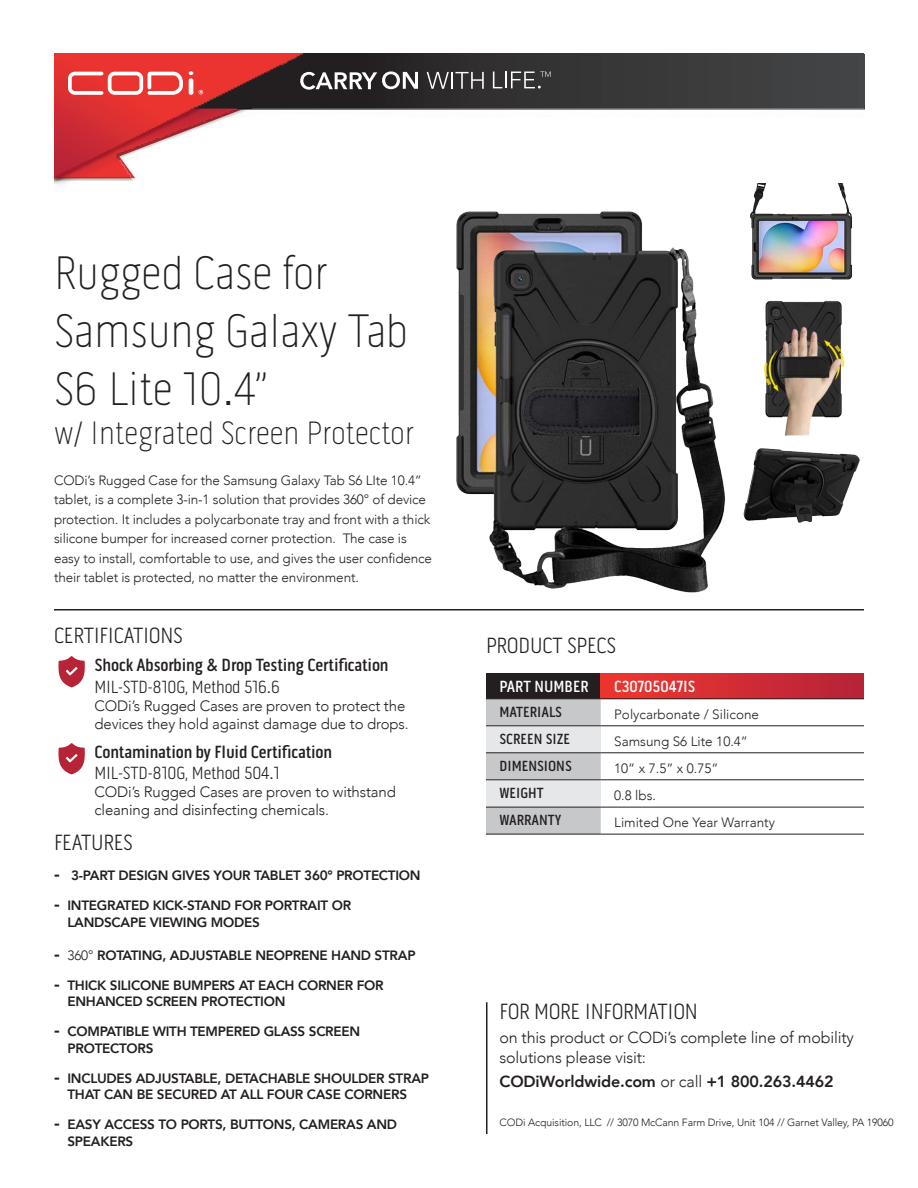
<style>
.page{position:relative;width:918px;height:1188px;background:#fff}
.page>*{position:absolute;margin:0;border:0;box-sizing:border-box;transform-origin:0 0}
.t1{font:100 48px/57.6px "Pill Gothic 300 mg";color:#231f20}
.t2{font:100 33px "Pill Gothic 300 mg";color:#231f20}
.t3{font:300 22.5px "Pill Gothic 300 mg";letter-spacing:-.01em;color:#231f20}
.t4{font:500 18px "Pill Gothic 300 mg";letter-spacing:-.01em;color:#231f20}
.t5{font:300 18px "Pill Gothic 300 mg";letter-spacing:-.01em;color:#231f20}
.t6{font:500 16.5px "Pill Gothic 300 mg";color:#fff}
.t7{font:300 16.05px/20.1px "Avenir";letter-spacing:-.01em;color:#231f20}
.t8{font:800 16.05px "Avenir";letter-spacing:-.01em;color:#231f20}
.t9{font:300 15px/18px "Avenir";letter-spacing:-.01em;color:#231f20}
.t10{font:500 15px "Pill Gothic 300 mg";color:#231f20}
.t11{font:300 13.5px/19.5px "Avenir";letter-spacing:-.01em;color:#231f20}
.t12{font:800 13.5px/16.5px "Avenir";letter-spacing:-.02em;color:#231f20}
.t13{font:300 10.5px "Avenir";letter-spacing:-.01em;color:#231f20}
.s1{font-size:18px}
.s2{font-weight:300}
</style>
<div class="page">
<div style="left:51px;top:51px;width:268px;height:138px;background:#231f20;opacity:.35"></div>
<img style="left:54px;top:54px;width:810px;height:135px">
<div style="left:486px;top:673px;width:115px;height:26px;background:#231f20"></div>
<div style="left:601px;top:673px;width:263px;height:26px;background:linear-gradient(to right,#f0362e,#b52339)"></div>
<div style="left:486px;top:699px;width:115px;height:135px;background:#c7c8ca"></div>
<div style="left:486px;top:726px;width:115px;height:27px;background:#e6e7e9"></div>
<div style="left:486px;top:780px;width:115px;height:27px;background:#e6e7e9"></div>
<hr style="left:601px;top:698px;width:263px;height:1px;background:#231f20">
<hr style="left:486px;top:725px;width:115px;height:1px;background:#231f20">
<hr style="left:601px;top:725px;width:263px;height:1px;background:#231f20">
<hr style="left:601px;top:752px;width:263px;height:1px;background:#231f20">
<hr style="left:601px;top:779px;width:263px;height:1px;background:#231f20">
<hr style="left:486px;top:807px;width:115px;height:1px;background:#231f20">
<hr style="left:601px;top:807px;width:263px;height:1px;background:#231f20">
<hr style="left:486px;top:834px;width:115px;height:1px;background:#231f20">
<hr style="left:601px;top:834px;width:263px;height:1px;background:#231f20">
<hr style="left:486px;top:752px;width:115px;height:1px;background:#231f20">
<hr style="left:486px;top:779px;width:115px;height:1px;background:#231f20">
<hr style="left:54px;top:609px;width:810px;height:1px;background:#231f20">
<hr style="left:486px;top:1002px;width:2px;height:132px;background:#231f20">
<svg style="left:54px;top:54px;width:364px;height:124px"></svg>
<svg style="left:427px;top:72px;width:57px;height:17px"></svg>
<svg style="left:493px;top:71px;width:58px;height:18px"></svg>
<svg style="left:58px;top:656px;width:27px;height:31px"></svg>
<svg style="left:58px;top:743px;width:27px;height:31px"></svg>
<img style="left:448px;top:184px;width:416px;height:409px">
<p class="t1" style="left:54px;top:244px;width:275px">Rugged Case for</p>
<p class="t1" style="left:54px;top:302px;width:356px">Samsung Galaxy Tab<br>S6 Lite 10.4”</p>
<p class="t2" style="left:54px;top:414px;width:361px">w/ Integrated Screen Protector</p>
<p class="t11" style="left:54px;top:470px;width:380px">CODi’s Rugged Case for the Samsung Galaxy Tab S6 LIte 10.4” tablet, is a complete 3-in-1 solution that provides 360° of device protection. It includes a polycarbonate tray and front with a thick silicone bumper for increased corner protection. The case is easy to install, comfortable to use, and gives the user confidence their tablet is protected, no matter the environment.</p>
<p class="t3" style="left:54px;top:622px;width:130px">CERTIFICATIONS</p>
<p class="t4" style="left:94px;top:655px;width:296px">Shock Absorbing &amp; Drop Testing Certification</p>
<p class="t5" style="left:94px;top:677px;width:187px">MIL-STD-810G, Method 516.6</p>
<p class="t9" style="left:94px;top:697px;width:316px">CODi’s Rugged Cases are proven to protect the devices they hold against damage due to drops.</p>
<p class="t4" style="left:94px;top:741px;width:239px">Contamination by Fluid Certification</p>
<p class="t5" style="left:94px;top:763px;width:187px">MIL-STD-810G, Method 504.1</p>
<p class="t9" style="left:94px;top:783px;width:303px">CODi’s Rugged Cases are proven to withstand cleaning and disinfecting chemicals.</p>
<p class="t3" style="left:54px;top:830px;width:80px">FEATURES</p>
<p class="t12" style="left:54px;top:867px;width:368px"><span class="s1">-</span> 3-PART DESIGN GIVES YOUR TABLET 360° PROTECTION</p>
<p class="t12" style="left:68px;top:897px;width:285px;text-indent:-14px"><span class="s1">-</span> INTEGRATED KICK-STAND FOR PORTRAIT OR<br>LANDSCAPE VIEWING MODES</p>
<p class="t12" style="left:54px;top:946px;width:363px"><span class="s1">-</span> <span class="s2">360°</span> ROTATING, ADJUSTABLE NEOPRENE HAND STRAP</p>
<p class="t12" style="left:68px;top:976px;width:318px;text-indent:-14px"><span class="s1">-</span> THICK SILICONE BUMPERS AT EACH CORNER FOR<br>ENHANCED SCREEN PROTECTION</p>
<p class="t12" style="left:68px;top:1023px;width:294px;text-indent:-14px"><span class="s1">-</span> COMPATIBLE WITH TEMPERED GLASS SCREEN<br>PROTECTORS</p>
<p class="t12" style="left:68px;top:1069px;width:363px;text-indent:-14px"><span class="s1">-</span> INCLUDES ADJUSTABLE, DETACHABLE SHOULDER STRAP<br>THAT CAN BE SECURED AT ALL FOUR CASE CORNERS</p>
<p class="t12" style="left:68px;top:1116px;width:331px;text-indent:-14px"><span class="s1">-</span> EASY ACCESS TO PORTS, BUTTONS, CAMERAS AND<br>SPEAKERS</p>
<p class="t3" style="left:486px;top:632px;width:132px">PRODUCT SPECS</p>
<p class="t6" style="left:500px;top:677px;width:91px">PART NUMBER</p>
<p class="t6" style="left:614px;top:677px;width:82px">C30705047IS</p>
<p class="t10" style="left:500px;top:703px;width:64px">MATERIALS</p>
<p class="t11" style="left:614px;top:705px;width:146px">Polycarbonate / Silicone</p>
<p class="t10" style="left:500px;top:730px;width:72px">SCREEN SIZE</p>
<p class="t11" style="left:614px;top:732px;width:135px">Samsung S6 Lite 10.4”</p>
<p class="t10" style="left:500px;top:757px;width:74px">DIMENSIONS</p>
<p class="t11" style="left:614px;top:759px;width:106px">10” x 7.5” x 0.75”</p>
<p class="t10" style="left:500px;top:784px;width:46px">WEIGHT</p>
<p class="t11" style="left:614px;top:786px;width:43px">0.8 lbs.</p>
<p class="t10" style="left:500px;top:811px;width:64px">WARRANTY</p>
<p class="t11" style="left:614px;top:813px;width:162px">Limited One Year Warranty</p>
<p class="t3" style="left:500px;top:998px;width:200px">FOR MORE INFORMATION</p>
<p class="t7" style="left:500px;top:1028px;width:356px">on this product or CODi’s complete line of mobility solutions please visit:</p>
<p class="t8" style="left:500px;top:1067px;width:336px">CODiWorldwide.com <span class="s2">or call</span> +1 800.263.4462</p>
<p class="t13" style="left:500px;top:1117px;width:396px">CODi Acquisition, LLC // 3070 McCann Farm Drive, Unit 104 // Garnet Valley, PA 19060</p>
</div>
